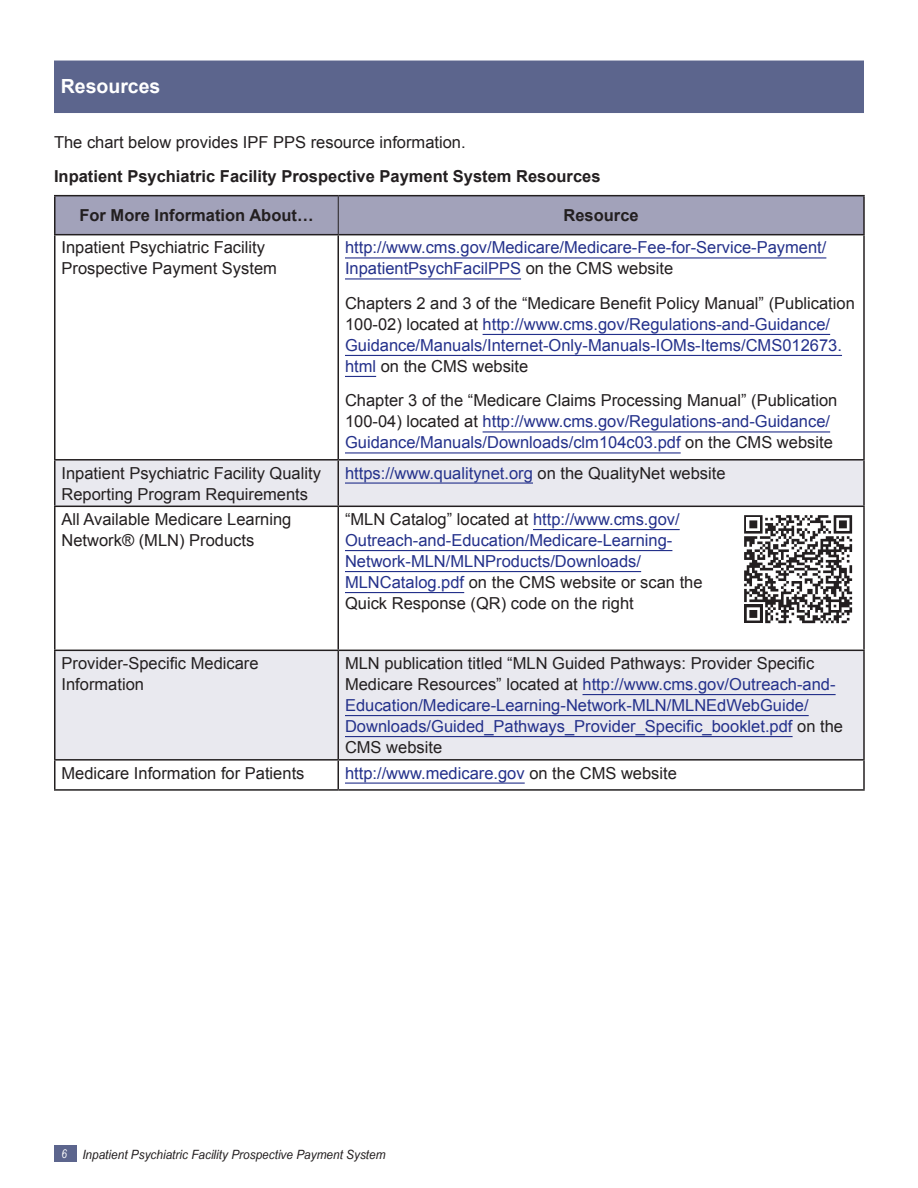
<style>
.page{position:relative;width:918px;height:1188px;background:#fff}
.page>*{position:absolute;margin:0;border:0;box-sizing:border-box;transform-origin:0 0}
.t1{font:700 19.5px "Arial";color:#fff}
.Table_Text{font:16.5px/21px "Arial";color:#24318b}
.Table_Text-2{font:16.5px/21px "Arial";color:#231f20}
.Table_Header_Row{font:700 16.5px "Arial";color:#231f20}
.t2{font:italic 12.75px "Arial Narrow";color:#231f20;scale:1.13 1}
.s1{color:#231f20}
.s2{color:#24318b}
.s3{font-size:12px;color:#fff}
</style>
<div class="page">
<div style="left:54px;top:1145px;width:22px;height:17px;background:#5c658d"></div>
<div style="left:54px;top:61px;width:810px;height:52px;background:#5c658d"></div>
<div style="left:56px;top:196px;width:807px;height:38px;background:#a2a2ba"></div>
<svg style="left:56px;top:235px;width:807px;height:554px"></svg>
<svg style="left:56px;top:461px;width:807px;height:298px;fill:#e9e9ef"></svg>
<hr style="left:54px;top:195px;width:284px;height:1px;background:#231f20">
<hr style="left:54px;top:196px;width:2px;height:38px;background:#231f20">
<hr style="left:338px;top:195px;width:527px;height:1px;background:#231f20">
<hr style="left:863px;top:196px;width:2px;height:38px;background:#231f20">
<hr style="left:54px;top:234px;width:284px;height:1px;background:#231f20">
<hr style="left:338px;top:234px;width:527px;height:1px;background:#231f20">
<hr style="left:338px;top:196px;width:1px;height:38px;background:#231f20">
<hr style="left:54px;top:235px;width:2px;height:224px;background:#231f20">
<hr style="left:338px;top:235px;width:1px;height:224px;background:#231f20">
<hr style="left:863px;top:235px;width:2px;height:224px;background:#231f20">
<hr style="left:54px;top:459px;width:284px;height:2px;background:#231f20">
<hr style="left:54px;top:461px;width:2px;height:45px;background:#231f20">
<hr style="left:338px;top:459px;width:527px;height:2px;background:#231f20">
<hr style="left:338px;top:461px;width:1px;height:45px;background:#231f20">
<hr style="left:863px;top:461px;width:2px;height:45px;background:#231f20">
<hr style="left:54px;top:506px;width:284px;height:1px;background:#231f20">
<hr style="left:54px;top:507px;width:2px;height:143px;background:#231f20">
<hr style="left:338px;top:506px;width:527px;height:1px;background:#231f20">
<hr style="left:338px;top:507px;width:1px;height:143px;background:#231f20">
<hr style="left:863px;top:507px;width:2px;height:143px;background:#231f20">
<hr style="left:54px;top:650px;width:284px;height:1px;background:#231f20">
<hr style="left:54px;top:651px;width:2px;height:108px;background:#231f20">
<hr style="left:338px;top:650px;width:527px;height:1px;background:#231f20">
<hr style="left:338px;top:651px;width:1px;height:108px;background:#231f20">
<hr style="left:863px;top:651px;width:2px;height:108px;background:#231f20">
<hr style="left:54px;top:759px;width:284px;height:2px;background:#231f20">
<hr style="left:54px;top:761px;width:2px;height:28px;background:#231f20">
<hr style="left:338px;top:759px;width:527px;height:2px;background:#231f20">
<svg style="left:338px;top:761px;width:1px;height:28px"></svg>
<hr style="left:863px;top:761px;width:2px;height:28px;background:#231f20">
<hr style="left:54px;top:789px;width:284px;height:2px;background:#231f20">
<hr style="left:338px;top:789px;width:527px;height:2px;background:#231f20">
<hr style="left:345px;top:257px;width:481px;height:2px;background:#24318b">
<hr style="left:345px;top:278px;width:176px;height:2px;background:#24318b">
<hr style="left:483px;top:334px;width:347px;height:1px;background:#24318b">
<hr style="left:345px;top:355px;width:497px;height:1px;background:#24318b">
<hr style="left:345px;top:376px;width:31px;height:1px;background:#24318b">
<hr style="left:483px;top:431px;width:347px;height:2px;background:#24318b">
<hr style="left:345px;top:452px;width:336px;height:2px;background:#24318b">
<hr style="left:345px;top:482px;width:188px;height:2px;background:#24318b">
<hr style="left:533px;top:529px;width:147px;height:1px;background:#24318b">
<hr style="left:345px;top:550px;width:327px;height:1px;background:#24318b">
<hr style="left:345px;top:571px;width:296px;height:1px;background:#24318b">
<hr style="left:345px;top:592px;width:119px;height:1px;background:#24318b">
<svg style="left:744px;top:515px;width:108px;height:108px"></svg>
<hr style="left:583px;top:694px;width:253px;height:1px;background:#24318b">
<hr style="left:345px;top:715px;width:464px;height:1px;background:#24318b">
<hr style="left:345px;top:736px;width:448px;height:1px;background:#24318b">
<hr style="left:345px;top:783px;width:180px;height:1px;background:#24318b">
<h2 class="t1" style="left:61px;top:73px;width:101px">Resources</h2>
<p class="Table_Text-2" style="left:54px;top:132px;width:413px">The chart below provides IPF PPS resource information.</p>
<p class="Table_Header_Row" style="left:54px;top:165px;width:548px">Inpatient Psychiatric Facility Prospective Payment System Resources</p>
<p class="Table_Header_Row" style="left:79px;top:204px;width:236px">For More Information About…</p>
<p class="Table_Header_Row" style="left:564px;top:204px;width:77px">Resource</p>
<p class="Table_Text-2" style="left:62px;top:237px;width:217px">Inpatient Psychiatric Facility<br>Prospective Payment System</p>
<p class="Table_Text" style="left:345px;top:237px;width:483px">http://www.cms.gov/Medicare/Medicare-Fee-for-Service-Payment/<br>InpatientPsychFacilPPS <span class="s1">on the CMS website</span></p>
<p class="Table_Text" style="left:345px;top:293px;width:511px"><span class="s1">Chapters 2 and 3 of the “Medicare Benefit Policy Manual” (Publication 100-02) located at</span> http://www.cms.gov/Regulations-and-Guidance/ Guidance/Manuals/Internet-Only-Manuals-IOMs-Items/CMS012673. html <span class="s1">on the CMS website</span></p>
<p class="Table_Text-2" style="left:345px;top:390px;width:494px">Chapter 3 of the “Medicare Claims Processing Manual” (Publication<br>100-04) located at <span class="s2">http://www.cms.gov/Regulations-and-Guidance/<br>Guidance/Manuals/Downloads/clm104c03.pdf</span> on the CMS website</p>
<p class="Table_Text-2" style="left:61px;top:462px;width:261px">Inpatient Psychiatric Facility Quality<br>Reporting Program Requirements</p>
<p class="Table_Text" style="left:345px;top:462px;width:382px">https://www.qualitynet.org <span class="s1">on the QualityNet website</span></p>
<p class="Table_Text-2" style="left:62px;top:509px;width:231px">All Available Medicare Learning<br>Network® (MLN) Products</p>
<p class="Table_Text" style="left:345px;top:509px;width:359px"><span class="s1">“MLN Catalog” located at</span> http://www.cms.gov/ Outreach-and-Education/Medicare-Learning-Network-MLN/MLNProducts/Downloads/ MLNCatalog.pdf <span class="s1">on the CMS website or scan the Quick Response (QR) code on the right</span></p>
<p class="Table_Text-2" style="left:62px;top:653px;width:199px">Provider-Specific Medicare<br>Information</p>
<p class="Table_Text" style="left:345px;top:653px;width:500px"><span class="s1">MLN publication titled “MLN Guided Pathways: Provider Specific Medicare Resources” located at</span> http://www.cms.gov/Outreach-and-Education/Medicare-Learning-Network-MLN/MLNEdWebGuide/ Downloads/Guided_Pathways_Provider_Specific_booklet.pdf <span class="s1">on the CMS website</span></p>
<p class="Table_Text-2" style="left:61px;top:762px;width:245px">Medicare Information for Patients</p>
<p class="Table_Text" style="left:345px;top:762px;width:333px">http://www.medicare.gov <span class="s1">on the CMS website</span></p>
<p class="t2" style="left:61px;top:1145px;width:288px"><span class="s3">6</span> Inpatient Psychiatric Facility Prospective Payment System</p>
</div>
